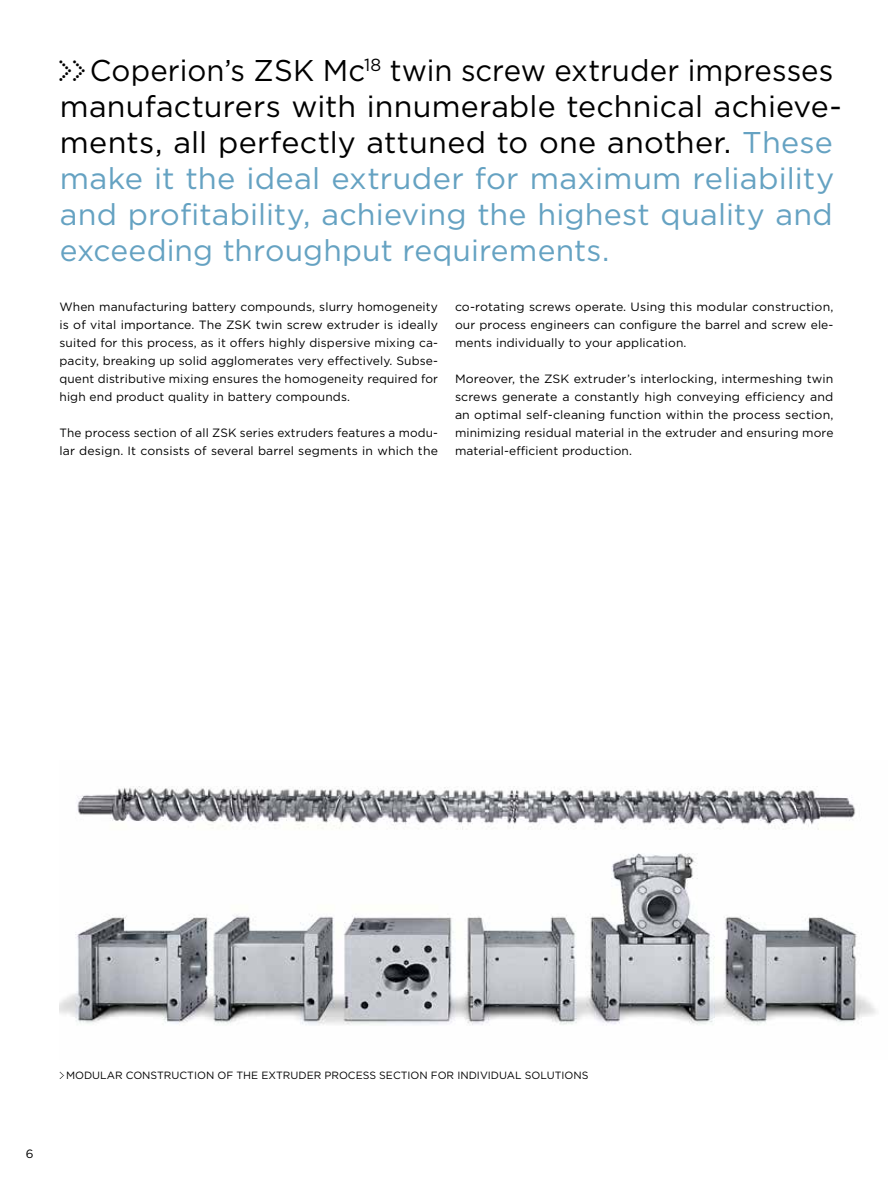
<style>
.page{position:relative;width:893px;height:1191px;background:#fff}
.page>*{position:absolute;margin:0;border:0;box-sizing:border-box;transform-origin:0 0}
.t1{font:30px/36px "Gotham";letter-spacing:.005em;color:#65a2c2}
.t2{font:12px/18px "Gotham";letter-spacing:.01em;color:#000;text-align:justify}
.t3{font:10.5px "Gotham";color:#000}
.s1{font-family:"Dot Matrix One OT";color:#000}
.s2{color:#000}
.s3{font-family:"Dot Matrix One OT"}
</style>
<div class="page">
<img style="left:60px;top:853px;width:816px;height:172px">
<img style="left:77px;top:786px;width:779px;height:44px">
<p class="t1" style="left:58px;top:51px;width:785px"><span class="s1">&gt;&gt;</span> <span class="s2">Coperion’s ZSK Mc</span><sup>18</sup> <span class="s2">twin screw extruder impresses manufacturers with innumerable technical achieve&shy;ments, all perfectly attuned to one another.</span> These make it the ideal extruder for maximum reliability and profitability, achieving the highest quality and exceeding throughput requirements.</p>
<p class="t2" style="left:60px;top:298px;width:380px">When manufacturing battery compounds, slurry homogeneity is of vital importance. The ZSK twin screw extruder is ideally suited for this process, as it offers highly dispersive mixing ca&shy;pacity, breaking up solid agglomerates very effectively. Subse&shy;quent distributive mixing ensures the homogeneity required for high end product quality in battery compounds.</p>
<p class="t2" style="left:60px;top:424px;width:380px">The process section of all ZSK series extruders features a modu&shy;lar design. It consists of several barrel segments in which the</p>
<p class="t2" style="left:455px;top:298px;width:380px">co-rotating screws operate. Using this modular construction, our process engineers can configure the barrel and screw ele&shy;ments individually to your application.</p>
<p class="t2" style="left:455px;top:370px;width:380px">Moreover, the ZSK extruder’s interlocking, intermeshing twin screws generate a constantly high conveying efficiency and an optimal self-cleaning function within the process section, minimizing residual material in the extruder and ensuring more material-efficient production.</p>
<p class="t3" style="left:60px;top:1068px;width:530px"><span class="s3">&gt;</span>MODULAR CONSTRUCTION OF THE EXTRUDER PROCESS SECTION FOR INDIVIDUAL SOLUTIONS</p>
<p class="t2" style="left:26px;top:1144px;width:9px">6</p>
</div>
